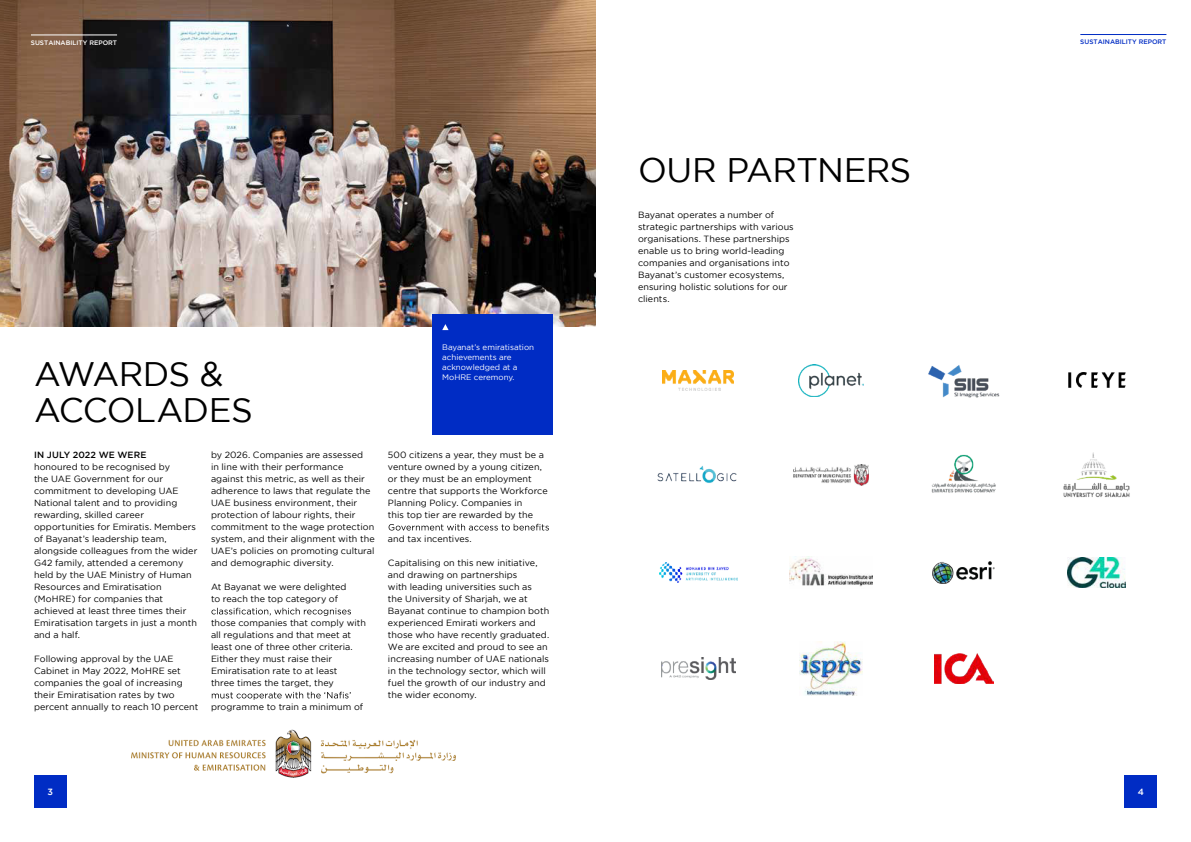
<style>
.page{position:relative;width:1191px;height:842px;background:#fff}
.page>*{position:absolute;margin:0;border:0;box-sizing:border-box;transform-origin:0 0}
.t1{font:34px/36px "Gotham";letter-spacing:-.02em;color:#000}
.t2{font:9px/12px "Gotham";letter-spacing:.005em;color:#000}
.t3{font:500 9px "Gotham";letter-spacing:.015em;color:#000}
.t4{font:500 9px "Gotham";color:#fff}
.t5{font:8px/10px "Gotham";color:#fff}
.t6{font:500 6.5px "Gotham";color:#fff}
.t7{font:500 6.5px "Gotham";color:#002cc4}
</style>
<div class="page">
<div style="left:34px;top:776px;width:32px;height:32px;background:#002cc4"></div>
<img style="left:0;top:0;width:595px;height:326px">
<svg style="left:211px;top:608px;width:140px;height:8px"></svg>
<svg style="left:212px;top:692px;width:139px;height:8px"></svg>
<img style="left:132px;top:730px;width:323px;height:47px">
<div style="left:432px;top:314px;width:121px;height:120px;background:#002cc4"></div>
<svg style="left:442px;top:324px;width:6px;height:6px"></svg>
<svg style="left:388px;top:524px;width:161px;height:6px"></svg>
<div style="left:1124px;top:776px;width:33px;height:32px;background:#002cc4"></div>
<img style="left:663px;top:370px;width:71px;height:20px">
<img style="left:928px;top:365px;width:72px;height:33px">
<img style="left:657px;top:465px;width:80px;height:18px">
<img style="left:931px;top:454px;width:65px;height:39px">
<img style="left:659px;top:563px;width:78px;height:19px">
<img style="left:932px;top:561px;width:63px;height:22px">
<img style="left:661px;top:658px;width:74px;height:21px">
<img style="left:934px;top:653px;width:59px;height:30px">
<img style="left:799px;top:365px;width:64px;height:31px">
<img style="left:1068px;top:373px;width:57px;height:15px">
<img style="left:793px;top:464px;width:76px;height:22px">
<img style="left:1063px;top:452px;width:67px;height:46px">
<img style="left:789px;top:556px;width:83px;height:31px">
<img style="left:1067px;top:557px;width:58px;height:31px">
<img style="left:799px;top:641px;width:64px;height:55px">
<hr style="left:1080px;top:34px;width:86px;height:1px;background:#002cc4">
<hr style="left:31px;top:35px;width:86px;height:1px;background:#fff">
<p class="t6" style="left:31px;top:39px;width:88px">SUSTAINABILITY REPORT</p>
<p class="t7" style="left:1080px;top:38px;width:88px">SUSTAINABILITY REPORT</p>
<h1 class="t1" style="left:34px;top:356px;width:220px">AWARDS &amp;<br>ACCOLADES</h1>
<p class="t3" style="left:34px;top:450px;width:114px">IN JULY 2022 WE WERE</p>
<p class="t2" style="left:34px;top:461px;width:165px">honoured to be recognised by<br>the UAE Government for our commitment to developing UAE<br>National talent and to providing rewarding, skilled career opportunities for Emiratis. Members of Bayanat’s leadership team, alongside colleagues from the wider<br>G42 family, attended a ceremony held by the UAE Ministry of Human<br>Resources and Emiratisation (MoHRE) for companies that achieved at least three times their<br>Emiratisation targets in just a month and a half.</p>
<p class="t2" style="left:34px;top:653px;width:166px">Following approval by the UAE<br>Cabinet in May 2022, MoHRE set companies the goal of increasing their Emiratisation rates by two percent annually to reach 10 percent</p>
<p class="t2" style="left:211px;top:449px;width:165px">by 2026. Companies are assessed<br>in line with their performance against this metric, as well as their adherence to laws that regulate the UAE business environment, their protection of labour rights, their commitment to the wage protection system, and their alignment with the UAE’s policies on promoting cultural and demographic diversity.</p>
<p class="t2" style="left:211px;top:581px;width:137px">At Bayanat we were delighted to reach the top category of</p>
<p class="t2" style="left:211px;top:617px;width:156px">those companies that comply with all regulations and that meet at least one of three other criteria.<br>Either they must raise their<br>Emiratisation rate to at least<br>three times the target, they</p>
<p class="t2" style="left:211px;top:701px;width:154px">programme to train a minimum of</p>
<p class="t5" style="left:442px;top:342px;width:93px">Bayanat’s emiratisation achievements are acknowledged at a<br>MoHRE ceremony.</p>
<p class="t2" style="left:388px;top:449px;width:161px">500 citizens a year, they must be a venture owned by a young citizen, or they must be an employment centre that supports the Workforce<br>Planning Policy. Companies in<br>this top tier are rewarded by the</p>
<p class="t2" style="left:388px;top:533px;width:85px">and tax incentives.</p>
<p class="t2" style="left:388px;top:557px;width:163px">Capitalising on this new initiative, and drawing on partnerships<br>with leading universities such as<br>the University of Sharjah, we at<br>Bayanat continue to champion both experienced Emirati workers and those who have recently graduated.<br>We are excited and proud to see an increasing number of UAE nationals in the technology sector, which will fuel the growth of our industry and the wider economy.</p>
<h1 class="t1" style="left:638px;top:152px;width:275px">OUR PARTNERS</h1>
<p class="t2" style="left:638px;top:209px;width:157px">Bayanat operates a number of strategic partnerships with various organisations. These partnerships enable us to bring world-leading companies and organisations into<br>Bayanat’s customer ecosystems, ensuring holistic solutions for our clients.</p>
<p class="t4" style="left:1137px;top:787px;width:8px">4</p>
<p class="t4" style="left:47px;top:787px;width:7px">3</p>
<p class="t4" style="left:1135px;top:787px;width:13px">55</p>
</div>
